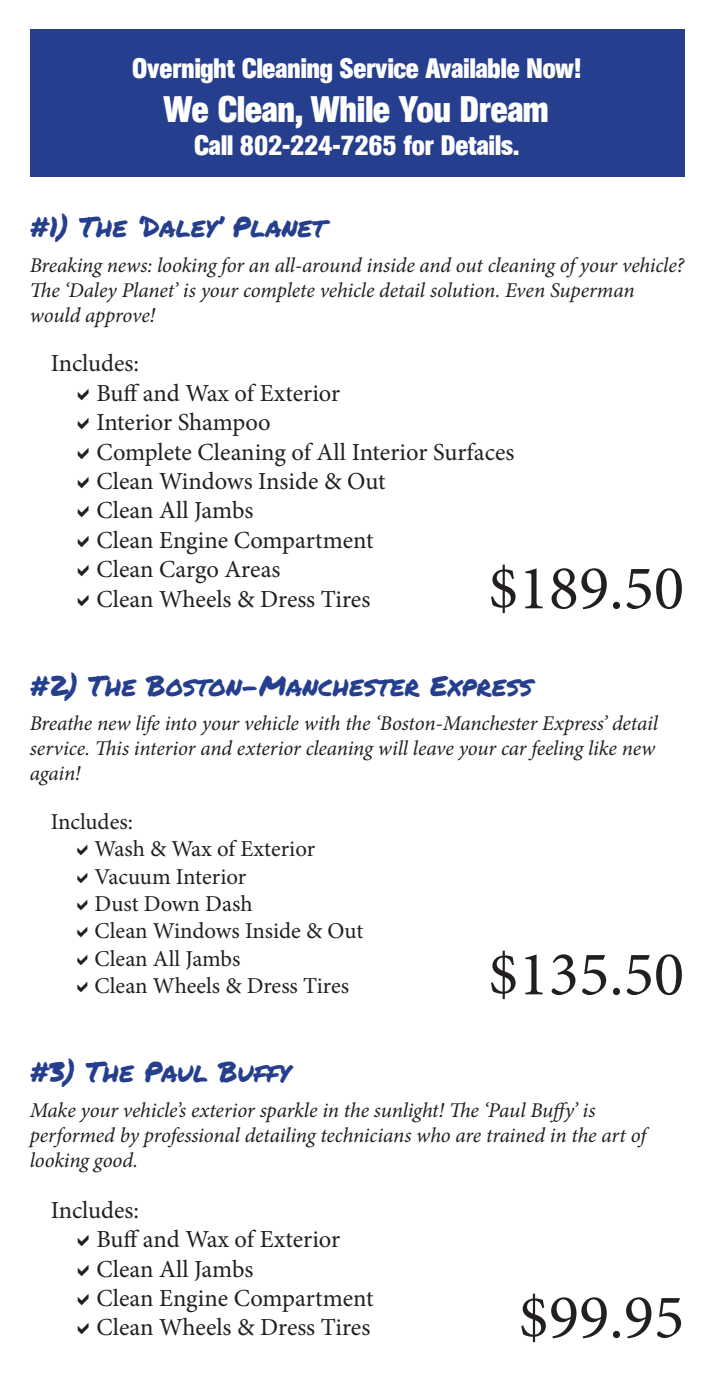
<style>
.page{position:relative;width:714px;height:1386px;background:#fff}
.page>*{position:absolute;margin:0;border:0;box-sizing:border-box;transform-origin:0 0}
.t1{font:63px "Minion Pro";color:#231f20}
.t2{font:700 36.75px "Atkins Cd";color:#fff}
.t3{font:28px "Permanent Marker";color:#253f8e}
.t4{font:700 28px "Atkins Cd";color:#fff}
.t5{font:24.5px "Minion Pro";color:#231f20}
.t6{font:22.75px "Minion Pro";color:#231f20}
.t7{font:italic 21px/25.2px "Minion Pro";letter-spacing:-.01em;color:#231f20}
</style>
<div class="page">
<div style="left:30px;top:30px;width:653px;height:147px;background:#253f8e"></div>
<p class="t4" style="left:132px;top:52px;width:450px">Overnight Cleaning Service Available Now!</p>
<p class="t2" style="left:165px;top:87px;width:385px">We Clean, While You Dream</p>
<p class="t4" style="left:194px;top:129px;width:326px">Call 802-224-7265 for Details.</p>
<p class="t3" style="left:30px;top:206px;width:297px">#1) The ‘Daley’ Planet</p>
<p class="t7" style="left:30px;top:252px;width:655px">Breaking news: looking for an all-around inside and out cleaning of your vehicle?<br>The ‘Daley Planet’ is your complete vehicle detail solution. Even Superman would approve!</p>
<p class="t5" style="left:51px;top:347px;width:90px">Includes:</p>
<p class="t5" style="left:96px;top:376px;width:245px">Buff and Wax of Exterior</p>
<p class="t5" style="left:96px;top:406px;width:176px">Interior Shampoo</p>
<p class="t5" style="left:96px;top:435px;width:419px">Complete Cleaning of All Interior Surfaces</p>
<p class="t5" style="left:96px;top:465px;width:291px">Clean Windows Inside &amp; Out</p>
<p class="t5" style="left:96px;top:494px;width:158px">Clean All Jambs</p>
<p class="t5" style="left:96px;top:523px;width:278px">Clean Engine Compartment</p>
<p class="t5" style="left:96px;top:553px;width:185px">Clean Cargo Areas</p>
<p class="t5" style="left:96px;top:582px;width:275px">Clean Wheels &amp; Dress Tires</p>
<p class="t1" style="left:488px;top:546px;width:197px">$189.50</p>
<p class="t3" style="left:30px;top:665px;width:503px">#2) The Boston-Manchester Express</p>
<p class="t7" style="left:30px;top:711px;width:629px">Breathe new life into your vehicle with the ‘Boston-Manchester Express’ detail service. This interior and exterior cleaning will leave your car feeling like new again!</p>
<p class="t6" style="left:51px;top:807px;width:84px">Includes:</p>
<p class="t6" style="left:94px;top:834px;width:222px">Wash &amp; Wax of Exterior</p>
<p class="t6" style="left:94px;top:861px;width:153px">Vacuum Interior</p>
<p class="t6" style="left:94px;top:889px;width:159px">Dust Down Dash</p>
<p class="t6" style="left:94px;top:916px;width:270px">Clean Windows Inside &amp; Out</p>
<p class="t6" style="left:94px;top:943px;width:147px">Clean All Jambs</p>
<p class="t6" style="left:94px;top:970px;width:256px">Clean Wheels &amp; Dress Tires</p>
<p class="t3" style="left:30px;top:1051px;width:262px">#3) The Paul Buffy</p>
<p class="t1" style="left:488px;top:932px;width:197px">$135.50</p>
<p class="t7" style="left:30px;top:1097px;width:617px">Make your vehicle’s exterior sparkle in the sunlight! The ‘Paul Buffy’ is performed by professional detailing technicians who are trained in the art of looking good.</p>
<p class="t5" style="left:51px;top:1194px;width:90px">Includes:</p>
<p class="t5" style="left:96px;top:1223px;width:245px">Buff and Wax of Exterior</p>
<p class="t5" style="left:96px;top:1252px;width:158px">Clean All Jambs</p>
<p class="t5" style="left:96px;top:1282px;width:278px">Clean Engine Compartment</p>
<p class="t5" style="left:96px;top:1311px;width:275px">Clean Wheels &amp; Dress Tires</p>
<p class="t1" style="left:518px;top:1275px;width:167px">$99.95</p>
</div>
